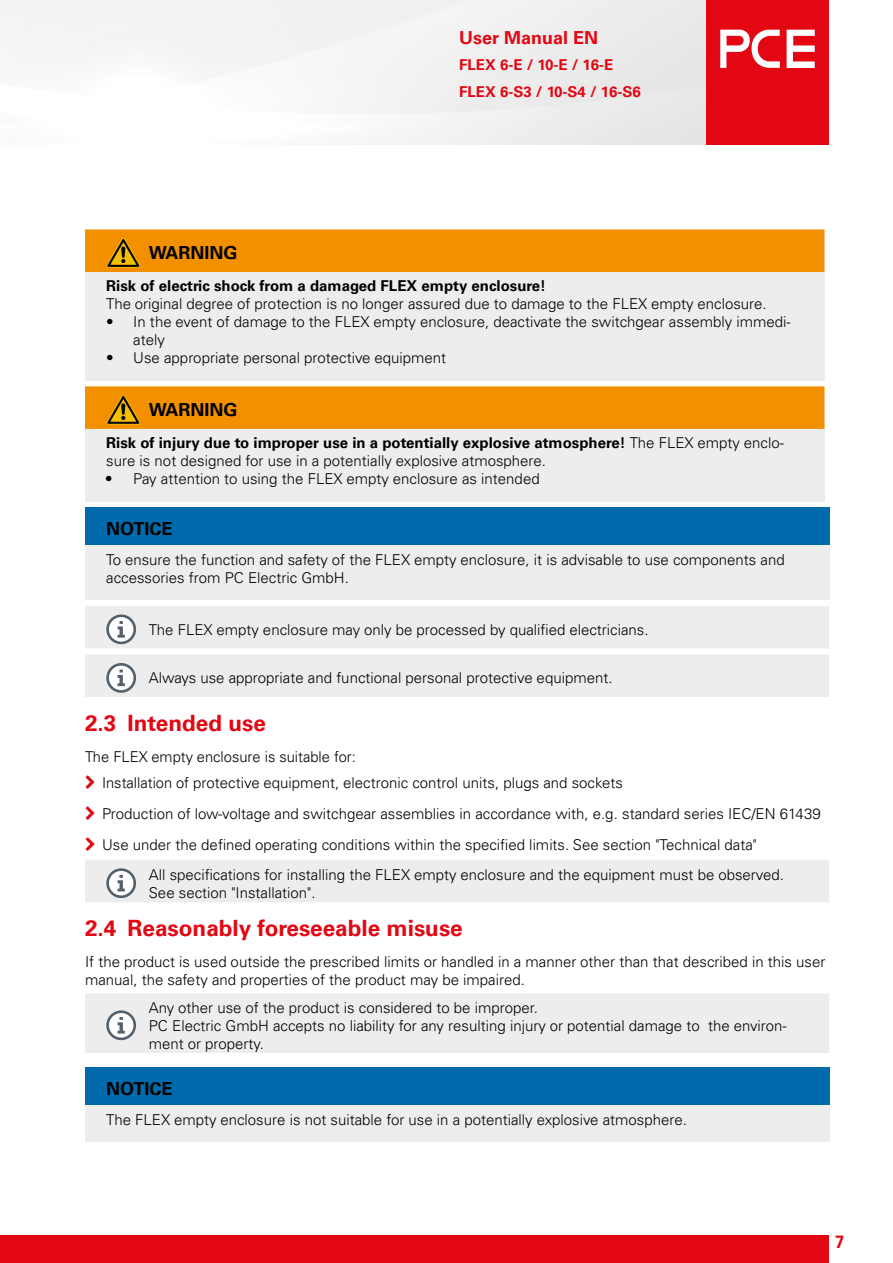
<style>
.page{position:relative;width:893px;height:1263px;background:#fff}
.page>*{position:absolute;margin:0;border:0;box-sizing:border-box;transform-origin:0 0}
.t1{font:700 22.5px "Univers LT Pro 65";color:#e30613}
.t2{font:700 18px "Univers LT Pro 65";color:#000}
.t3{font:700 18px "Univers LT Pro 65";color:#e30613}
.t4{font:700 18px "Univers LT Pro 65";color:#e30613;scale:.9 1}
.t5{font:300 15px/18px "Univers LT Pro 45";color:#000}
.t6{font:700 15px "Univers LT Pro 65";color:#000}
.t7{font:700 15px/26.5px "Univers LT Pro 65";color:#e30613}
.s1{font-family:"Univers LT Pro 45";font-weight:300}
.s2{font-family:"Univers LT Pro 65";font-weight:700}
</style>
<div class="page">
<div style="left:706px;top:0;width:123px;height:145px;background:#e30613"></div>
<svg style="left:720px;top:30px;width:95px;height:38px"></svg>
<div style="left:0;top:1235px;width:829px;height:28px;background:#e30613"></div>
<div style="left:85px;top:272px;width:739px;height:108px;background:#ededed"></div>
<div style="left:85px;top:229px;width:739px;height:43px;background:#f39000"></div>
<div style="left:85px;top:429px;width:739px;height:72px;background:#ededed"></div>
<div style="left:85px;top:386px;width:739px;height:43px;background:#f39000"></div>
<div style="left:85px;top:507px;width:744px;height:39px;background:#006bac"></div>
<div style="left:85px;top:546px;width:744px;height:54px;background:#ededed"></div>
<div style="left:85px;top:606px;width:744px;height:42px;background:#ededed"></div>
<div style="left:85px;top:655px;width:744px;height:42px;background:#ededed"></div>
<div style="left:85px;top:860px;width:744px;height:42px;background:#ededed"></div>
<div style="left:85px;top:993px;width:744px;height:60px;background:#ededed"></div>
<div style="left:85px;top:1067px;width:744px;height:39px;background:#006bac"></div>
<div style="left:85px;top:1106px;width:744px;height:36px;background:#ededed"></div>
<p class="t3" style="left:459px;top:24px;width:141px">User Manual EN</p>
<p class="t7" style="left:459px;top:51px;width:183px">FLEX 6-E / 10-E / 16-E<br>FLEX 6-S3 / 10-S4 / 16-S6</p>
<p class="t2" style="left:149px;top:240px;width:90px">WARNING</p>
<p class="t6" style="left:106px;top:275px;width:441px">Risk of electric shock from a damaged FLEX empty enclosure!</p>
<p class="t5" style="left:106px;top:295px;width:662px">The original degree of protection is no longer assured due to damage to the FLEX empty enclosure.</p>
<p class="t5" style="left:133px;top:313px;width:659px;text-indent:-27px">• In the event of damage to the FLEX empty enclosure, deactivate the switchgear assembly immedi&shy;ately</p>
<p class="t5" style="left:106px;top:349px;width:341px">• Use appropriate personal protective equipment</p>
<p class="t2" style="left:149px;top:397px;width:90px">WARNING</p>
<p class="t6" style="left:106px;top:432px;width:679px">Risk of injury due to improper use in a potentially explosive atmosphere! <span class="s1">The FLEX empty enclo-</span></p>
<p class="t5" style="left:106px;top:452px;width:441px">sure is not designed for use in a potentially explosive atmosphere.</p>
<p class="t5" style="left:106px;top:470px;width:435px"><span class="s2">•</span> Pay attention to using the FLEX empty enclosure as intended</p>
<p class="t2" style="left:106px;top:516px;width:68px">NOTICE</p>
<p class="t5" style="left:106px;top:550px;width:680px">To ensure the function and safety of the FLEX empty enclosure, it is advisable to use components and accessories from PC Electric GmbH.</p>
<p class="t5" style="left:149px;top:620px;width:501px">The FLEX empty enclosure may only be processed by qualified electricians.</p>
<p class="t5" style="left:149px;top:669px;width:465px">Always use appropriate and functional personal protective equipment.</p>
<h1 class="t1" style="left:85px;top:707px;width:182px">2.3 Intended use</h1>
<p class="t5" style="left:102px;top:742px;width:522px;line-height:26.5px;text-indent:-17px">The FLEX empty enclosure is suitable for:<br>Installation of protective equipment, electronic control units, plugs and sockets</p>
<p class="t5" style="left:102px;top:804px;width:720px">Production of low-voltage and switchgear assemblies in accordance with, e.g. standard series IEC/EN 61439</p>
<p class="t5" style="left:102px;top:835px;width:656px">Use under the defined operating conditions within the specified limits. See section "Technical data"</p>
<p class="t5" style="left:149px;top:865px;width:637px">All specifications for installing the FLEX empty enclosure and the equipment must be observed.</p>
<p class="t5" style="left:149px;top:883px;width:168px">See section "Installation".</p>
<h1 class="t1" style="left:85px;top:912px;width:379px">2.4 Reasonably foreseeable misuse</h1>
<p class="t5" style="left:85px;top:952px;width:742px">If the product is used outside the prescribed limits or handled in a manner other than that described in this user manual, the safety and properties of the product may be impaired.</p>
<p class="t5" style="left:149px;top:998px;width:639px">Any other use of the product is considered to be improper.<br>PC Electric GmbH accepts no liability for any resulting injury or potential damage to the environ&shy;ment or property.</p>
<p class="t2" style="left:106px;top:1076px;width:68px">NOTICE</p>
<p class="t5" style="left:106px;top:1110px;width:582px">The FLEX empty enclosure is not suitable for use in a potentially explosive atmosphere.</p>
<p class="t4" style="left:835px;top:1229px;width:12px">7</p>
</div>
